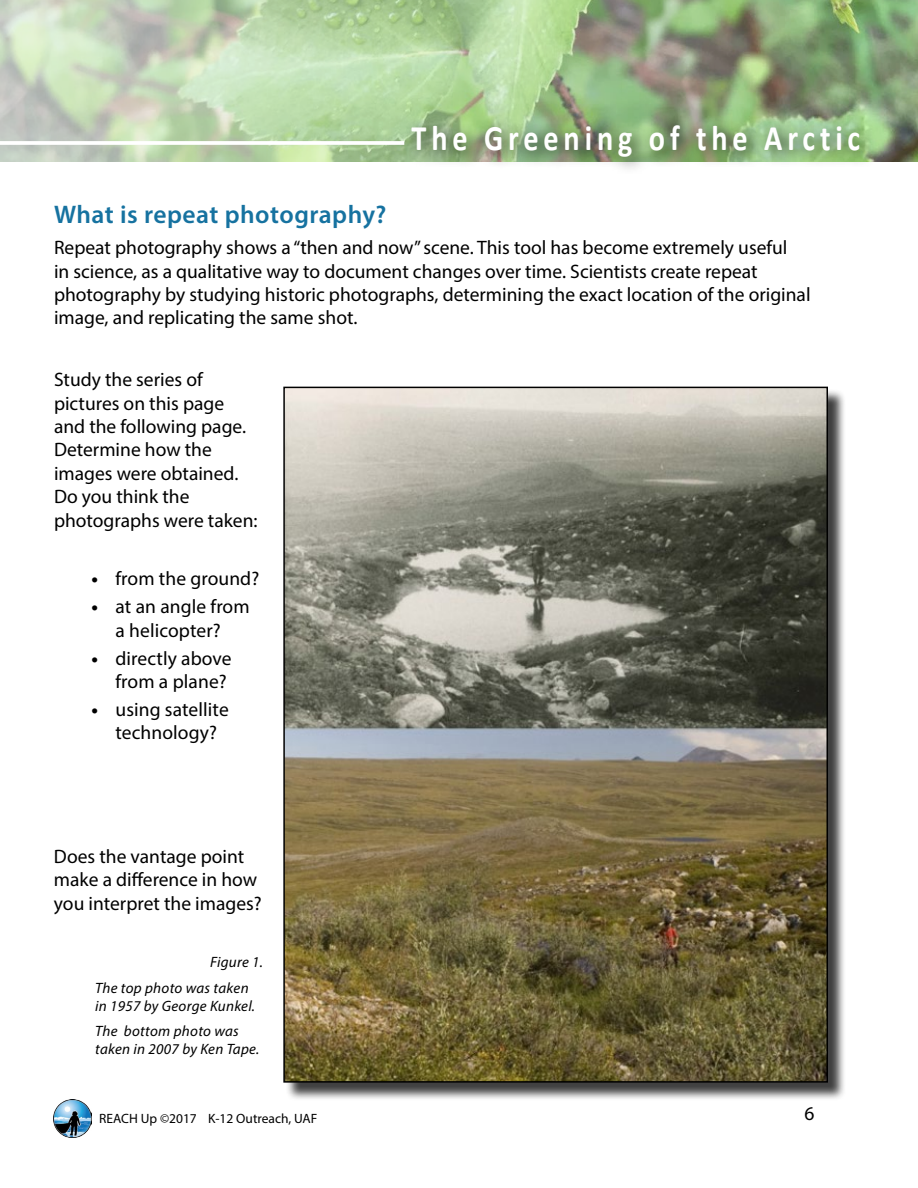
<style>
.page{position:relative;width:918px;height:1188px;background:#fff}
.page>*{position:absolute;margin:0;border:0;box-sizing:border-box;transform-origin:0 0}
.t1{font:700 36px "Calibri";letter-spacing:.16em;color:#fff;scale:.84 1}
.t2{font:600 25.5px "Myriad Pro";letter-spacing:.02em;color:#1672a0}
.t3{font:19.5px/23.4px "Myriad Pro";color:#000}
.t4{font:italic 15px/25.5px "Myriad Pro";letter-spacing:.02em;color:#000}
.t5{font:13.5px "Myriad Pro";color:#000}
.s1{font-weight:700}
</style>
<div class="page">
<img style="left:54px;top:1100px;width:38px;height:38px">
<img style="left:0;top:0;width:918px;height:162px">
<div style="left:402px;top:115px;width:476px;height:60px;background:#000;opacity:.75"></div>
<hr style="left:0;top:141px;width:404px;height:4px;background:#fff">
<div style="left:285px;top:389px;width:562px;height:712px;background:#000;opacity:.75"></div>
<img style="left:286px;top:390px;width:539px;height:690px">
<h1 class="t1" style="left:412px;top:115px;width:536px">The Greening of the Arctic</h1>
<h2 class="t2" style="left:54px;top:198px;width:334px">What is repeat photography?</h2>
<p class="t3" style="left:54px;top:236px;width:758px">Repeat photography shows a “then and now” scene. This tool has become extremely useful<br>in science, as a qualitative way to document changes over time. Scientists create repeat photography by studying historic photographs, determining the exact location of the original image, and replicating the same shot.</p>
<p class="t3" style="left:54px;top:368px;width:205px">Study the series of pictures on this page and the following page.<br>Determine how the images were obtained.<br>Do you think the photographs were taken:</p>
<p class="t3" style="left:91px;top:567px;width:169px"><span class="s1">•</span> from the ground?</p>
<p class="t3" style="left:91px;top:595px;width:160px;text-align:center"><span class="s1">•</span> at an angle from a helicopter?</p>
<p class="t3" style="left:91px;top:646px;width:142px;text-align:right"><span class="s1">•</span> directly above from a plane?</p>
<p class="t3" style="left:116px;top:697px;width:115px;text-indent:-24px"><span class="s1">•</span> using satellite technology?</p>
<p class="t3" style="left:54px;top:844px;width:209px">Does the vantage point make a difference in how you interpret the images?</p>
<p class="t4" style="left:95px;top:949px;width:170px;text-indent:115px">Figure 1.<br>The top photo was taken</p>
<p class="t4" style="left:95px;top:993px;width:162px">in 1957 by George Kunkel.<br>The bottom photo was</p>
<p class="t4" style="left:95px;top:1036px;width:166px">taken in 2007 by Ken Tape.</p>
<p class="t5" style="left:99px;top:1110px;width:220px">REACH Up ©2017 K-12 Outreach, UAF</p>
<p class="t3" style="left:805px;top:1101px;width:12px">6</p>
</div>
